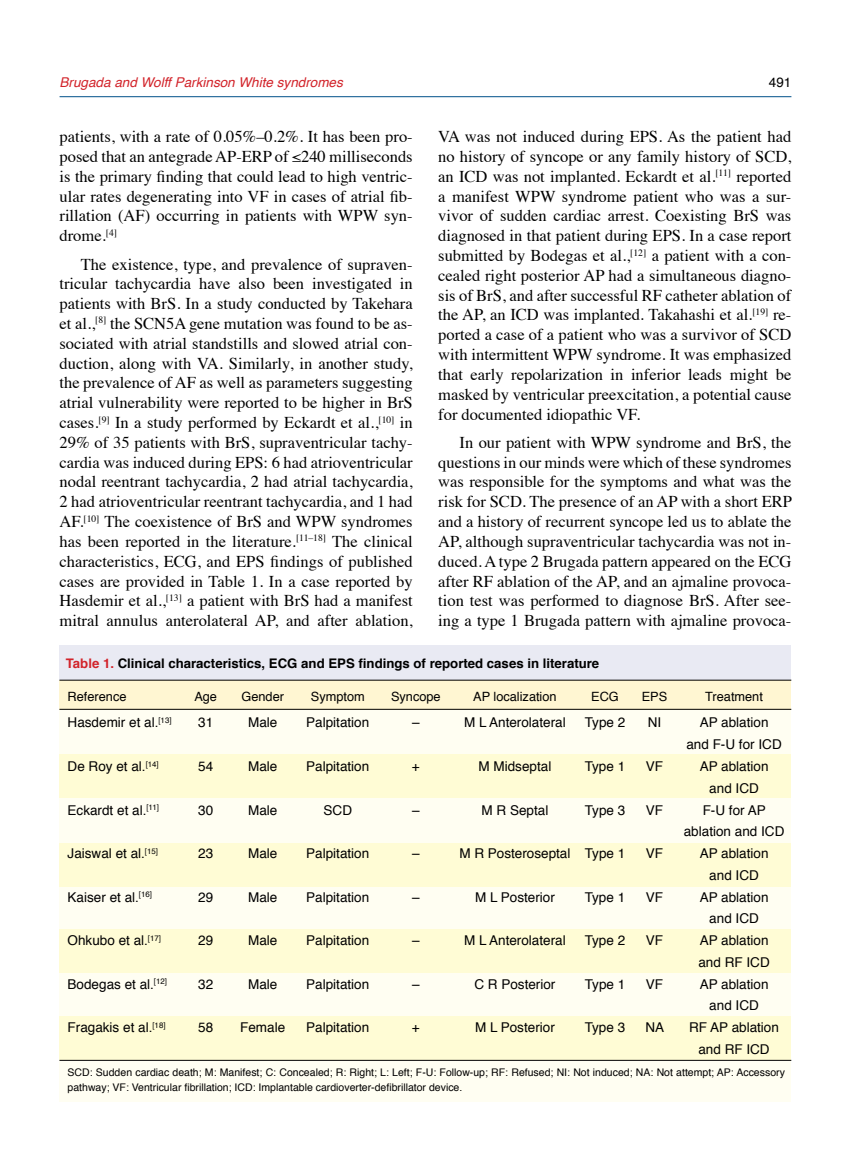
<style>
.page{position:relative;width:851px;height:1170px;background:#fff}
.page>*{position:absolute;margin:0;border:0;box-sizing:border-box;transform-origin:0 0}
.t1{font:16.5px/19.8px "Times";color:#000;text-align:justify}
.t2{font:13.5px/21.8px "Helvetica";color:#000;text-align:center}
.t3{font:italic 13.5px "Helvetica";color:#d2232a}
.t4{font:700 13.2px "Helvetica";color:#000}
.t5{font:12.75px "Helvetica";color:#000}
.t6{font:10.5px/15px "Helvetica";color:#000}
.s1{color:#d2232a}
</style>
<div class="page">
<hr style="left:60px;top:96px;width:731px;height:1px;background:#00508a">
<div style="left:59px;top:646px;width:732px;height:34px;background:#e9eaf3"></div>
<div style="left:59px;top:709px;width:732px;height:392px;background:#fffef2"></div>
<div style="left:59px;top:680px;width:732px;height:29px;background:#fff6d2"></div>
<div style="left:59px;top:754px;width:732px;height:43px;background:#fffcd5"></div>
<div style="left:59px;top:843px;width:732px;height:43px;background:#fffcd5"></div>
<div style="left:59px;top:929px;width:732px;height:43px;background:#fffcd5"></div>
<div style="left:59px;top:1016px;width:732px;height:43px;background:#fffcd5"></div>
<hr style="left:59px;top:680px;width:732px;height:1px;background:#000">
<hr style="left:59px;top:709px;width:732px;height:1px;background:#000">
<hr style="left:59px;top:1059px;width:732px;height:1px;background:#000">
<p class="t3" style="left:60px;top:71px;width:285px">Brugada and Wolff Parkinson White syndromes</p>
<p class="t2" style="left:768px;top:71px;width:24px">491</p>
<p class="t1" style="left:60px;top:125px;width:354px">patients, with a rate of 0.05%–0.2%. It has been pro&shy;posed that an antegrade AP-ERP of ≤240 milliseconds is the primary finding that could lead to high ventric&shy;ular rates degenerating into VF in cases of atrial fib&shy;rillation (AF) occurring in patients with WPW syn&shy;drome.<sup>[4]</sup></p>
<p class="t1" style="left:60px;top:253px;width:354px;text-indent:21px">The existence, type, and prevalence of supraven&shy;tricular tachycardia have also been investigated in patients with BrS. In a study conducted by Takehara et al.,<sup>[8]</sup> the SCN5A gene mutation was found to be as&shy;sociated with atrial standstills and slowed atrial con&shy;duction, along with VA. Similarly, in another study, the prevalence of AF as well as parameters suggesting atrial vulnerability were reported to be higher in BrS cases.<sup>[9]</sup> In a study performed by Eckardt et al.,<sup>[10]</sup> in 29% of 35 patients with BrS, supraventricular tachy&shy;cardia was induced during EPS: 6 had atrioventricular nodal reentrant tachycardia, 2 had atrial tachycardia, 2 had atrioventricular reentrant tachycardia, and 1 had AF.<sup>[10]</sup> The coexistence of BrS and WPW syndromes has been reported in the literature.<sup>[11–18]</sup> The clinical characteristics, ECG, and EPS findings of published cases are provided in Table 1. In a case reported by Hasdemir et al.,<sup>[13]</sup> a patient with BrS had a manifest mitral annulus anterolateral AP, and after ablation,</p>
<p class="t1" style="left:438px;top:125px;width:354px">VA was not induced during EPS. As the patient had no history of syncope or any family history of SCD, an ICD was not implanted. Eckardt et al.<sup>[11]</sup> reported a manifest WPW syndrome patient who was a sur&shy;vivor of sudden cardiac arrest. Coexisting BrS was diagnosed in that patient during EPS. In a case report submitted by Bodegas et al.,<sup>[12]</sup> a patient with a con&shy;cealed right posterior AP had a simultaneous diagno&shy;sis of BrS, and after successful RF catheter ablation of the AP, an ICD was implanted. Takahashi et al.<sup>[19]</sup> re&shy;ported a case of a patient who was a survivor of SCD with intermittent WPW syndrome. It was emphasized that early repolarization in inferior leads might be masked by ventricular preexcitation, a potential cause for documented idiopathic VF.</p>
<p class="t1" style="left:438px;top:431px;width:355px;text-indent:21px">In our patient with WPW syndrome and BrS, the questions in our minds were which of these syndromes was responsible for the symptoms and what was the risk for SCD. The presence of an AP with a short ERP and a history of recurrent syncope led us to ablate the AP, although supraventricular tachycardia was not in&shy;duced. A type 2 Brugada pattern appeared on the ECG after RF ablation of the AP, and an ajmaline provoca&shy;tion test was performed to diagnose BrS. After see&shy;ing a type 1 Brugada pattern with ajmaline provoca-</p>
<p class="t4" style="left:66px;top:652px;width:535px"><span class="s1">Table 1.</span> Clinical characteristics, ECG and EPS findings of reported cases in literature</p>
<p class="t5" style="left:68px;top:687px;width:60px">Reference</p>
<p class="t5" style="left:194px;top:687px;width:24px">Age</p>
<p class="t5" style="left:241px;top:687px;width:44px">Gender</p>
<p class="t5" style="left:311px;top:687px;width:55px">Symptom</p>
<p class="t5" style="left:391px;top:687px;width:51px">Syncope</p>
<p class="t5" style="left:473px;top:687px;width:85px">AP localization</p>
<p class="t5" style="left:591px;top:687px;width:29px">ECG</p>
<p class="t5" style="left:641px;top:687px;width:27px">EPS</p>
<p class="t5" style="left:705px;top:687px;width:59px">Treatment</p>
<p class="t2" style="left:68px;top:712px;width:105px">Hasdemir et al.<sup>[13]</sup></p>
<p class="t2" style="left:198px;top:712px;width:17px">31</p>
<p class="t2" style="left:248px;top:712px;width:31px">Male</p>
<p class="t2" style="left:306px;top:712px;width:65px">Palpitation</p>
<p class="t2" style="left:412px;top:712px;width:9px">–</p>
<p class="t2" style="left:464px;top:712px;width:103px">M L Anterolateral</p>
<p class="t2" style="left:584px;top:712px;width:42px">Type 2</p>
<p class="t2" style="left:647px;top:712px;width:15px">NI</p>
<p class="t2" style="left:686px;top:712px;width:97px">AP ablation<br>and F-U for ICD</p>
<p class="t2" style="left:68px;top:755px;width:93px">De Roy et al.<sup>[14]</sup></p>
<p class="t2" style="left:198px;top:755px;width:17px">54</p>
<p class="t2" style="left:248px;top:755px;width:31px">Male</p>
<p class="t2" style="left:306px;top:755px;width:65px">Palpitation</p>
<p class="t2" style="left:412px;top:755px;width:9px">+</p>
<p class="t2" style="left:478px;top:755px;width:74px">M Midseptal</p>
<p class="t2" style="left:584px;top:755px;width:42px">Type 1</p>
<p class="t2" style="left:645px;top:755px;width:19px">VF</p>
<p class="t2" style="left:699px;top:755px;width:70px">AP ablation and ICD</p>
<p class="t2" style="left:68px;top:799px;width:93px">Eckardt et al.<sup>[11]</sup></p>
<p class="t2" style="left:198px;top:799px;width:17px">30</p>
<p class="t2" style="left:248px;top:799px;width:31px">Male</p>
<p class="t2" style="left:323px;top:799px;width:30px">SCD</p>
<p class="t2" style="left:412px;top:799px;width:9px">–</p>
<p class="t2" style="left:481px;top:799px;width:68px">M R Septal</p>
<p class="t2" style="left:584px;top:799px;width:42px">Type 3</p>
<p class="t2" style="left:645px;top:799px;width:19px">VF</p>
<p class="t2" style="left:683px;top:799px;width:102px">F-U for AP ablation and ICD</p>
<p class="t2" style="left:68px;top:842px;width:92px">Jaiswal et al.<sup>[15]</sup></p>
<p class="t2" style="left:198px;top:842px;width:17px">23</p>
<p class="t2" style="left:248px;top:842px;width:31px">Male</p>
<p class="t2" style="left:306px;top:842px;width:65px">Palpitation</p>
<p class="t2" style="left:412px;top:842px;width:9px">–</p>
<p class="t2" style="left:459px;top:842px;width:167px">M R Posteroseptal Type 1</p>
<p class="t2" style="left:645px;top:842px;width:19px">VF</p>
<p class="t2" style="left:699px;top:842px;width:70px">AP ablation and ICD</p>
<p class="t2" style="left:68px;top:886px;width:86px">Kaiser et al.<sup>[16]</sup></p>
<p class="t2" style="left:198px;top:886px;width:17px">29</p>
<p class="t2" style="left:248px;top:886px;width:31px">Male</p>
<p class="t2" style="left:306px;top:886px;width:65px">Palpitation</p>
<p class="t2" style="left:412px;top:886px;width:9px">–</p>
<p class="t2" style="left:475px;top:886px;width:81px">M L Posterior</p>
<p class="t2" style="left:584px;top:886px;width:42px">Type 1</p>
<p class="t2" style="left:645px;top:886px;width:19px">VF</p>
<p class="t2" style="left:699px;top:886px;width:70px">AP ablation and ICD</p>
<p class="t2" style="left:68px;top:929px;width:95px">Ohkubo et al.<sup>[17]</sup></p>
<p class="t2" style="left:198px;top:929px;width:17px">29</p>
<p class="t2" style="left:248px;top:929px;width:31px">Male</p>
<p class="t2" style="left:306px;top:929px;width:65px">Palpitation</p>
<p class="t2" style="left:412px;top:929px;width:9px">–</p>
<p class="t2" style="left:464px;top:929px;width:103px">M L Anterolateral</p>
<p class="t2" style="left:584px;top:929px;width:42px">Type 2</p>
<p class="t2" style="left:645px;top:929px;width:19px">VF</p>
<p class="t2" style="left:698px;top:929px;width:73px;text-align:left">AP ablation and RF ICD</p>
<p class="t2" style="left:68px;top:973px;width:101px">Bodegas et al.<sup>[12]</sup></p>
<p class="t2" style="left:198px;top:973px;width:17px">32</p>
<p class="t2" style="left:248px;top:973px;width:31px">Male</p>
<p class="t2" style="left:306px;top:973px;width:65px">Palpitation</p>
<p class="t2" style="left:412px;top:973px;width:9px">–</p>
<p class="t2" style="left:474px;top:973px;width:83px">C R Posterior</p>
<p class="t2" style="left:584px;top:973px;width:42px">Type 1</p>
<p class="t2" style="left:645px;top:973px;width:19px">VF</p>
<p class="t2" style="left:699px;top:973px;width:70px">AP ablation and ICD</p>
<p class="t2" style="left:68px;top:1016px;width:99px">Fragakis et al.<sup>[18]</sup></p>
<p class="t2" style="left:198px;top:1016px;width:17px">58</p>
<p class="t2" style="left:240px;top:1016px;width:47px">Female</p>
<p class="t2" style="left:306px;top:1016px;width:65px">Palpitation</p>
<p class="t2" style="left:412px;top:1016px;width:9px">+</p>
<p class="t2" style="left:475px;top:1016px;width:81px">M L Posterior</p>
<p class="t2" style="left:584px;top:1016px;width:42px">Type 3</p>
<p class="t2" style="left:645px;top:1016px;width:20px">NA</p>
<p class="t2" style="left:689px;top:1016px;width:91px">RF AP ablation and RF ICD</p>
<p class="t6" style="left:68px;top:1064px;width:718px">SCD: Sudden cardiac death; M: Manifest; C: Concealed; R: Right; L: Left; F-U: Follow-up; RF: Refused; NI: Not induced; NA: Not attempt; AP: Accessory pathway; VF: Ventricular fibrillation; ICD: Implantable cardioverter-defibrillator device.</p>
</div>
